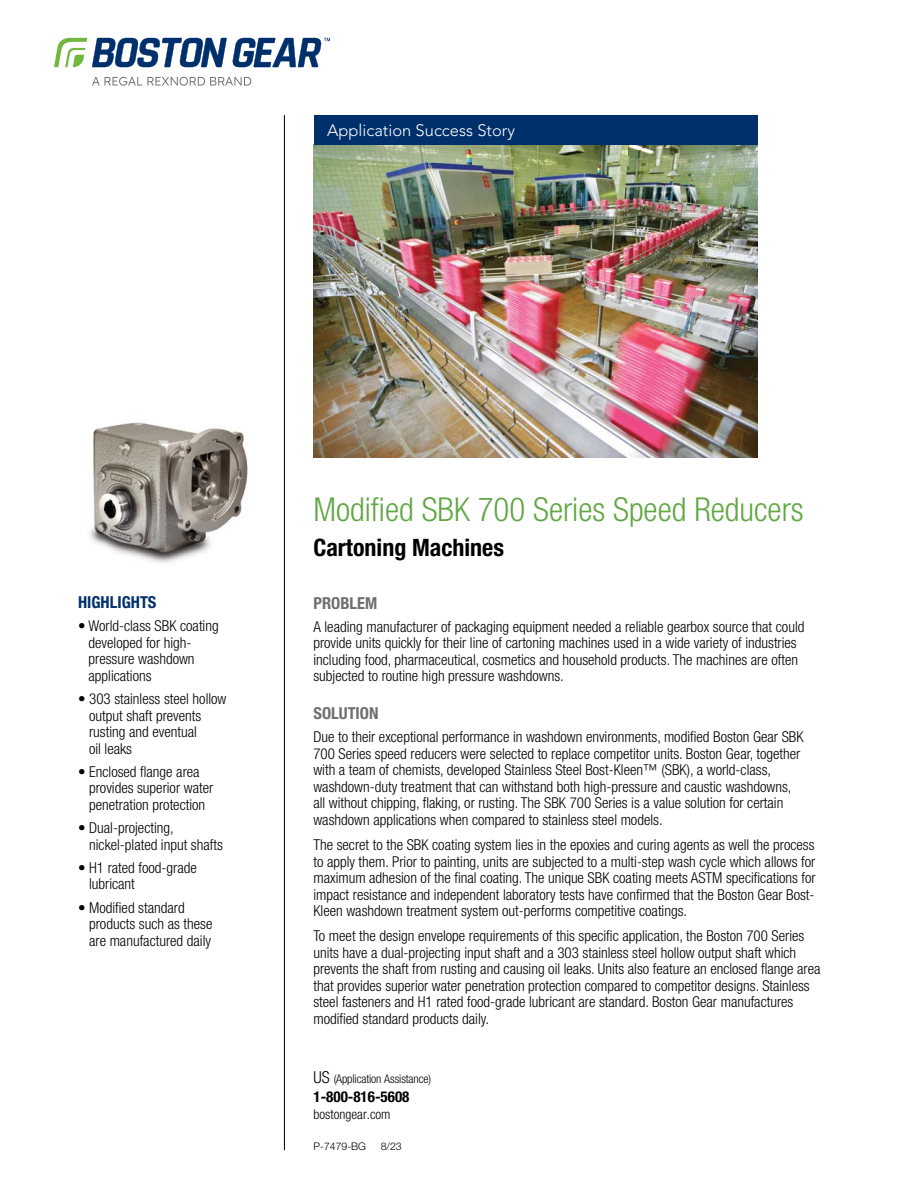
<style>
.page{position:relative;width:918px;height:1188px;background:#fff}
.page>*{position:absolute;margin:0;border:0;box-sizing:border-box;transform-origin:0 0}
.t1{font:300 condensed 33px "Helvetica Neue LT Std";color:#62a744}
.Sub-Head{font:700 condensed 24px "Helvetica Neue LT Std";color:#000}
.t2{font:300 16.5px "Avenir LT Std";color:#fff}
.Body_Header{font:700 condensed 16.5px "Helvetica Neue LT Std";color:#6d6e71}
.Highlights_Header{font:700 condensed 16.5px "Helvetica Neue LT Std";color:#00306b}
.Solution_Copy{font:300 condensed 15px/16.5px "Helvetica Neue LT Std";color:#000}
.Bullet_Copy{font:300 condensed 15px/16.5px "Helvetica Neue LT Std";color:#000}
.Problem_Copy{font:300 condensed 15px/16.5px "Helvetica Neue LT Std";color:#000}
.t3{font:700 condensed 15px "Helvetica Neue LT Std";color:#000}
.t4{font:300 condensed 13.5px "Helvetica Neue LT Std";color:#000}
.t5{font:300 condensed 12px "Helvetica Neue LT Std";letter-spacing:-.01em;color:#000}
.t6{font:300 10.5px "Helvetica Neue LT Std";color:#000}
.s1{font-size:16.5px}
</style>
<div class="page">
<img style="left:314px;top:144px;width:443px;height:313px">
<div style="left:314px;top:115px;width:443px;height:29px;background:#00306b"></div>
<hr style="left:284px;top:115px;width:1px;height:1035px;background:#000">
<svg style="left:92px;top:77px;width:159px;height:9px"></svg>
<svg style="left:54px;top:38px;width:276px;height:29px"></svg>
<img style="left:90px;top:422px;width:158px;height:141px">
<p class="t2" style="left:327px;top:121px;width:189px">Application Success Story</p>
<p class="Highlights_Header" style="left:78px;top:592px;width:80px">HIGHLIGHTS</p>
<p class="Bullet_Copy" style="left:89px;top:618px;width:132px;text-indent:-11px">• World-class SBK coating developed for high&shy;pressure washdown applications</p>
<p class="Bullet_Copy" style="left:89px;top:690px;width:139px;text-indent:-11px">• 303 stainless steel hollow output shaft prevents rusting and eventual<br>oil leaks</p>
<p class="Bullet_Copy" style="left:89px;top:763px;width:126px;text-indent:-11px">• Enclosed flange area provides superior water penetration protection</p>
<p class="Bullet_Copy" style="left:89px;top:819px;width:135px;text-indent:-11px">• Dual-projecting, nickel-plated input shafts</p>
<p class="Bullet_Copy" style="left:89px;top:859px;width:109px;text-indent:-11px">• H1 rated food-grade lubricant</p>
<p class="Bullet_Copy" style="left:89px;top:899px;width:125px;text-indent:-11px">• Modified standard products such as these are manufactured daily</p>
<p class="t1" style="left:314px;top:490px;width:492px">Modified SBK 700 Series Speed Reducers</p>
<p class="Sub-Head" style="left:314px;top:533px;width:192px">Cartoning Machines</p>
<p class="Body_Header" style="left:313px;top:593px;width:65px">PROBLEM</p>
<p class="Problem_Copy" style="left:313px;top:618px;width:493px">A leading manufacturer of packaging equipment needed a reliable gearbox source that could provide units quickly for their line of cartoning machines used in a wide variety of industries including food, pharmaceutical, cosmetics and household products. The machines are often subjected to routine high pressure washdowns.</p>
<p class="Body_Header" style="left:313px;top:703px;width:67px">SOLUTION</p>
<p class="Solution_Copy" style="left:313px;top:729px;width:492px">Due to their exceptional performance in washdown environments, modified Boston Gear SBK 700 Series speed reducers were selected to replace competitor units. Boston Gear, together with a team of chemists, developed Stainless Steel Bost-Kleen™ (SBK), a world-class, washdown-duty treatment that can withstand both high-pressure and caustic washdowns, all without chipping, flaking, or rusting. The SBK 700 Series is a value solution for certain washdown applications when compared to stainless steel models.</p>
<p class="Solution_Copy" style="left:313px;top:836px;width:504px;text-align:justify">The secret to the SBK coating system lies in the epoxies and curing agents as well the process to apply them. Prior to painting, units are subjected to a multi-step wash cycle which allows for maximum adhesion of the final coating. The unique SBK coating meets ASTM specifications for impact resistance and independent laboratory tests have confirmed that the Boston Gear Bost-Kleen washdown treatment system out-performs competitive coatings.</p>
<p class="Solution_Copy" style="left:313px;top:928px;width:509px">To meet the design envelope requirements of this specific application, the Boston 700 Series units have a dual-projecting input shaft and a 303 stainless steel hollow output shaft which prevents the shaft from rusting and causing oil leaks. Units also feature an enclosed flange area that provides superior water penetration protection compared to competitor designs. Stainless steel fasteners and H1 rated food-grade lubricant are standard. Boston Gear manufactures modified standard products daily.</p>
<p class="t5" style="left:314px;top:1072px;width:119px"><span class="s1">US</span> (Application Assistance)</p>
<p class="t3" style="left:314px;top:1088px;width:97px">1-800-816-5608</p>
<p class="t4" style="left:314px;top:1106px;width:78px">bostongear.com</p>
<p class="t6" style="left:314px;top:1140px;width:54px">P-7479-BG</p>
<p class="t6" style="left:381px;top:1140px;width:23px">8/23</p>
</div>
